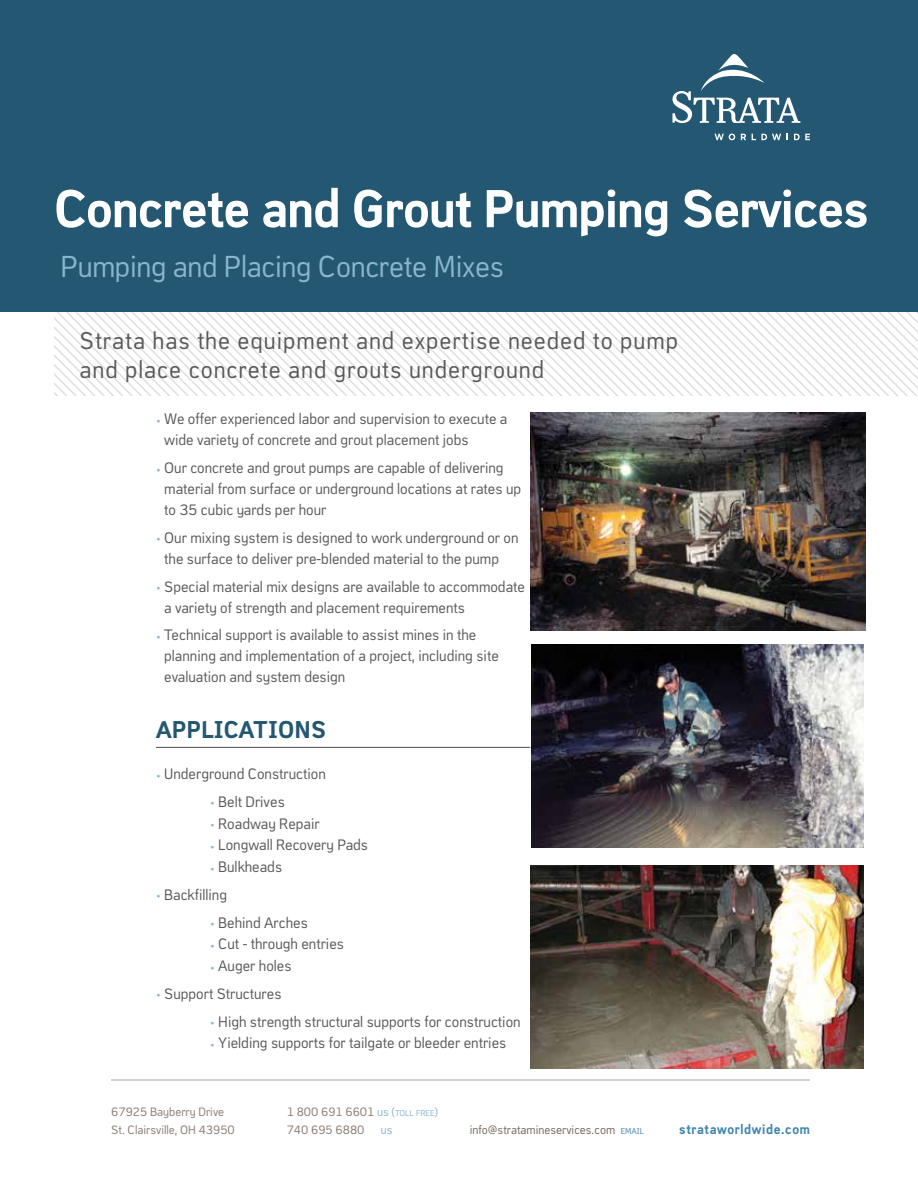
<style>
.page{position:relative;width:918px;height:1188px;background:#fff}
.page>*{position:absolute;margin:0;border:0;box-sizing:border-box;transform-origin:0 0}
.t1{font:700 52.5px "Copy Cut";letter-spacing:-.01em;color:#fff}
.t2{font:30px "Copy Cut";letter-spacing:-.01em;color:#89b5ce}
.t3{font:24px/28.5px "Copy Cut";letter-spacing:.04em;color:#58595b}
.t4{font:700 24px "Copy Cut";letter-spacing:.02em;color:#235772}
.t5{font:15px/21px "Copy Cut";color:#58595b}
.t6{font:700 13.5px "Copy Cut";letter-spacing:.05em;color:#4085ae}
.t7{font:12px/18px "Copy Cut";color:#8b7c74}
.t8{font:12px "Copy Cut";color:#77675e}
.t9{font:12px "Copy Cut";color:#89b5ce}
.s1{color:#89b5ce}
.s2{font-size:8.4px;color:#89b5ce}
.s3{font-size:8.4px;color:#4085ae}
</style>
<div class="page">
<svg style="left:54px;top:311px;width:864px;height:84px"></svg>
<div style="left:0;top:0;width:918px;height:311px;background:#235772"></div>
<hr style="left:156px;top:747px;width:374px;height:1px;background:#5f6062">
<hr style="left:111px;top:1079px;width:699px;height:1px;background:#77675e">
<svg style="left:715px;top:134px;width:20px;height:6px"></svg>
<svg style="left:741px;top:134px;width:5px;height:6px"></svg>
<svg style="left:752px;top:134px;width:29px;height:6px"></svg>
<svg style="left:794px;top:134px;width:16px;height:6px"></svg>
<svg style="left:672px;top:54px;width:128px;height:69px"></svg>
<img style="left:530px;top:865px;width:334px;height:203px">
<img style="left:531px;top:645px;width:333px;height:203px">
<img style="left:530px;top:413px;width:335px;height:217px">
<h1 class="t1" style="left:54px;top:178px;width:816px">Concrete and Grout Pumping Services</h1>
<h2 class="t2" style="left:61px;top:249px;width:445px">Pumping and Placing Concrete Mixes</h2>
<h3 class="t3" style="left:80px;top:326px;width:600px">Strata has the equipment and expertise needed to pump and place concrete and grouts underground</h3>
<p class="t5" style="left:164px;top:408px;width:345px;text-indent:-8px"><span class="s1">•</span> We offer experienced labor and supervision to execute a wide variety of concrete and grout placement jobs</p>
<p class="t5" style="left:164px;top:457px;width:358px;text-indent:-8px"><span class="s1">•</span> Our concrete and grout pumps are capable of delivering material from surface or underground locations at rates up to 35 cubic yards per hour</p>
<p class="t5" style="left:164px;top:527px;width:356px;text-indent:-8px"><span class="s1">•</span> Our mixing system is designed to work underground or on the surface to deliver pre-blended material to the pump</p>
<p class="t5" style="left:164px;top:576px;width:362px;text-indent:-8px"><span class="s1">•</span> Special material mix designs are available to accommodate a variety of strength and placement requirements</p>
<p class="t5" style="left:164px;top:624px;width:336px;text-indent:-8px"><span class="s1">•</span> Technical support is available to assist mines in the planning and implementation of a project, including site evaluation and system design</p>
<h3 class="t4" style="left:156px;top:715px;width:171px">APPLICATIONS</h3>
<p class="t5" style="left:156px;top:763px;width:171px"><span class="s1">•</span> Underground Construction</p>
<p class="t5" style="left:210px;top:791px;width:76px"><span class="s1">•</span> Belt Drives</p>
<p class="t5" style="left:210px;top:813px;width:111px"><span class="s1">•</span> Roadway Repair</p>
<p class="t5" style="left:210px;top:834px;width:160px"><span class="s1">•</span> Longwall Recovery Pads</p>
<p class="t5" style="left:210px;top:856px;width:74px"><span class="s1">•</span> Bulkheads</p>
<p class="t5" style="left:156px;top:884px;width:73px"><span class="s1">•</span> Backfilling</p>
<p class="t5" style="left:210px;top:912px;width:99px"><span class="s1">•</span> Behind Arches</p>
<p class="t5" style="left:210px;top:933px;width:135px"><span class="s1">•</span> Cut - through entries</p>
<p class="t5" style="left:210px;top:955px;width:83px"><span class="s1">•</span> Auger holes</p>
<p class="t5" style="left:156px;top:983px;width:127px"><span class="s1">•</span> Support Structures</p>
<p class="t5" style="left:210px;top:1011px;width:312px"><span class="s1">•</span> High strength structural supports for construction</p>
<p class="t5" style="left:210px;top:1032px;width:298px"><span class="s1">•</span> Yielding supports for tailgate or bleeder entries</p>
<p class="t7" style="left:111px;top:1102px;width:125px">67925 Bayberry Drive<br>St. Clairsville, OH 43950</p>
<p class="t7" style="left:287px;top:1102px;width:153px">1 800 691 6601 <span class="s1">us (</span><span class="s2">TOLL FREE</span><span class="s1">)<br></span>740 695 6880</p>
<p class="t9" style="left:381px;top:1123px;width:13px">us</p>
<p class="t8" style="left:470px;top:1123px;width:176px">info@stratamineservices.com <span class="s3">EMAIL</span></p>
<p class="t6" style="left:679px;top:1121px;width:132px">strataworldwide.com</p>
</div>
